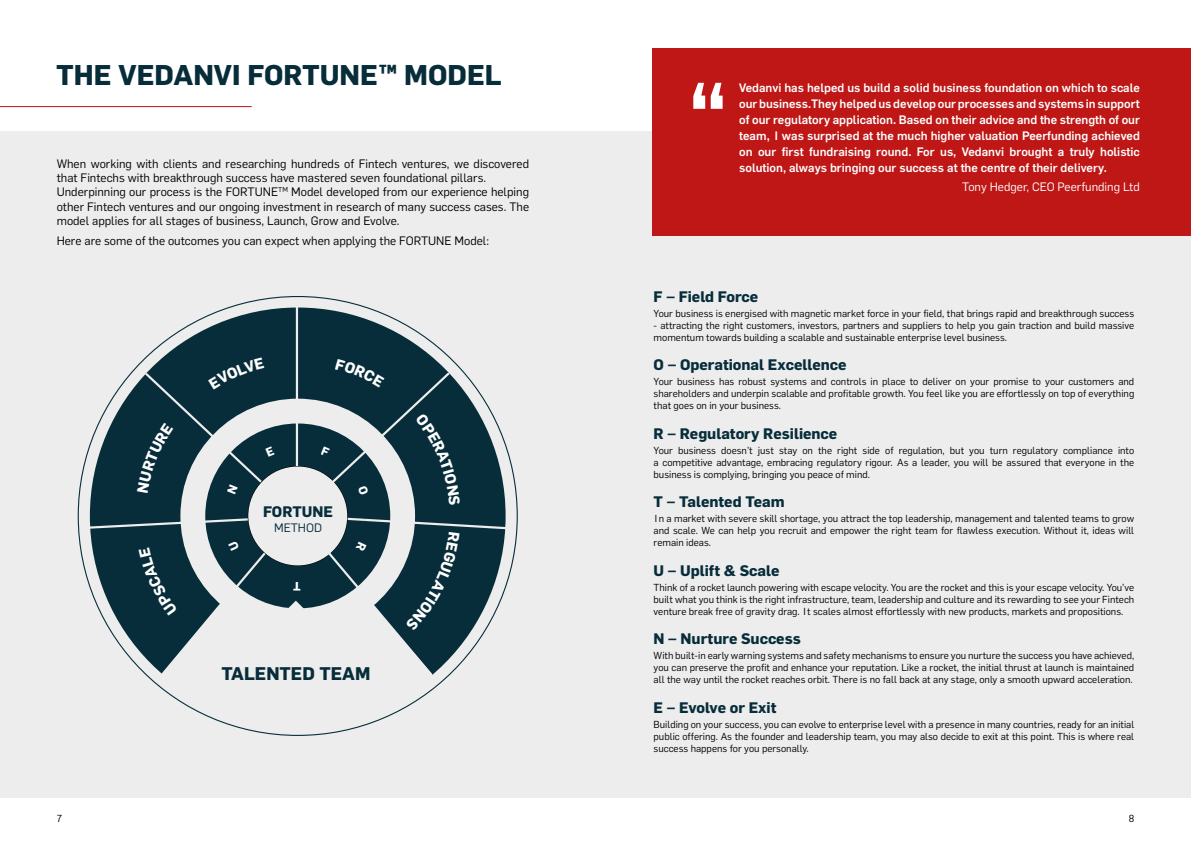
<style>
.page{position:relative;width:1191px;height:842px;background:#fff}
.page>*{position:absolute;margin:0;border:0;box-sizing:border-box;transform-origin:0 0}
.t1{font:700 28px "Flama";color:#072d3a}
.t2{font:700 18px "Flama";color:#072d3a}
.t3{font:700 15px "Flama";color:#072d3a}
.t4{font:12px/14.4px "Flama";color:#000}
.t5{font:500 12px/16px "Flama";color:#fff;text-align:justify}
.t6{font:12px "Flama";color:#fff}
.t7{font:12px "Flama";color:#072d3a}
.t8{font:10px/12px "Flama";color:#000;text-align:justify}
</style>
<div class="page">
<div style="left:0;top:132px;width:1191px;height:666px;background:#ededed"></div>
<div style="left:90px;top:307px;width:415px;height:417px;background:#072d3a;border-radius:50%"></div>
<svg style="left:180px;top:399px;width:235px;height:118px"></svg>
<div style="left:248px;top:466px;width:99px;height:99px;background:#ededed;border-radius:50%"></div>
<hr style="left:296px;top:307px;width:2px;height:159px;background:#ededed">
<hr style="left:0;top:106px;width:252px;height:1px;background:#be1716">
<div style="left:652px;top:48px;width:539px;height:188px;background:#be1716"></div>
<svg style="left:693px;top:83px;width:29px;height:26px"></svg>
<svg style="left:137px;top:357px;width:138px;height:138px"></svg>
<svg style="left:88px;top:517px;width:419px;height:213px"></svg>
<svg style="left:321px;top:358px;width:139px;height:147px"></svg>
<h1 class="t1" style="left:56px;top:58px;width:447px">THE VEDANVI FORTUNE™ MODEL</h1>
<p class="t4" style="left:57px;top:156px;width:474px">When working with clients and researching hundreds of Fintech ventures, we discovered that Fintechs with breakthrough success have mastered seven foundational pillars.<br>Underpinning our process is the FORTUNE<sup>TM</sup> Model developed from our experience helping other Fintech ventures and our ongoing investment in research of many success cases. The model applies for all stages of business, Launch, Grow and Evolve.</p>
<p class="t4" style="left:57px;top:234px;width:434px">Here are some of the outcomes you can expect when applying the FORTUNE Model:</p>
<h3 class="t3" style="left:263px;top:503px;width:72px">FORTUNE</h3>
<p class="t7" style="left:274px;top:520px;width:50px">METHOD</p>
<h2 class="t2" style="left:221px;top:663px;width:150px">TALENTED TEAM</h2>
<p class="t5" style="left:739px;top:80px;width:402px">Vedanvi has helped us build a solid business foundation on which to scale our business.They helped us develop our processes and systems in support of our regulatory application. Based on their advice and the strength of our team, I was surprised at the much higher valuation Peerfunding achieved on our first fundraising round. For us, Vedanvi brought a truly holistic solution, always bringing our success at the centre of their delivery.</p>
<p class="t6" style="left:962px;top:180px;width:179px">Tony Hedger, CEO Peerfunding Ltd</p>
<h3 class="t3" style="left:653px;top:287px;width:106px">F – Field Force</h3>
<p class="t8" style="left:653px;top:307px;width:482px">Your business is energised with magnetic market force in your field, that brings rapid and breakthrough success</p>
<p class="t8" style="left:653px;top:319px;width:482px">- attracting the right customers, investors, partners and suppliers to help you gain traction and build massive momentum towards building a scalable and sustainable enterprise level business.</p>
<h3 class="t3" style="left:653px;top:356px;width:194px">O – Operational Excellence</h3>
<p class="t8" style="left:653px;top:376px;width:482px">Your business has robust systems and controls in place to deliver on your promise to your customers and shareholders and underpin scalable and profitable growth. You feel like you are effortlessly on top of everything that goes on in your business.</p>
<h3 class="t3" style="left:653px;top:424px;width:185px">R – Regulatory Resilience</h3>
<p class="t8" style="left:653px;top:444px;width:482px">Your business doesn’t just stay on the right side of regulation, but you turn regulatory compliance into a competitive advantage, embracing regulatory rigour. As a leader, you will be assured that everyone in the business is complying, bringing you peace of mind.</p>
<h3 class="t3" style="left:653px;top:493px;width:133px">T – Talented Team</h3>
<p class="t8" style="left:653px;top:513px;width:482px">In a market with severe skill shortage, you attract the top leadership, management and talented teams to grow and scale. We can help you recruit and empower the right team for flawless execution. Without it, ideas will remain ideas.</p>
<h3 class="t3" style="left:653px;top:561px;width:127px">U – Uplift &amp; Scale</h3>
<p class="t8" style="left:653px;top:581px;width:482px">Think of a rocket launch powering with escape velocity. You are the rocket and this is your escape velocity. You’ve built what you think is the right infrastructure, team, leadership and culture and its rewarding to see your Fintech venture break free of gravity drag. It scales almost effortlessly with new products, markets and propositions.</p>
<h3 class="t3" style="left:653px;top:630px;width:149px">N – Nurture Success</h3>
<p class="t8" style="left:653px;top:650px;width:482px">With built-in early warning systems and safety mechanisms to ensure you nurture the success you have achieved, you can preserve the profit and enhance your reputation. Like a rocket, the initial thrust at launch is maintained all the way until the rocket reaches orbit. There is no fall back at any stage, only a smooth upward acceleration.</p>
<h3 class="t3" style="left:653px;top:698px;width:124px">E – Evolve or Exit</h3>
<p class="t8" style="left:653px;top:718px;width:482px">Building on your success, you can evolve to enterprise level with a presence in many countries, ready for an initial public offering. As the founder and leadership team, you may also decide to exit at this point. This is where real success happens for you personally.</p>
<p class="t8" style="left:57px;top:812px;width:7px">7</p>
<p class="t8" style="left:1128px;top:812px;width:7px">8</p>
</div>
